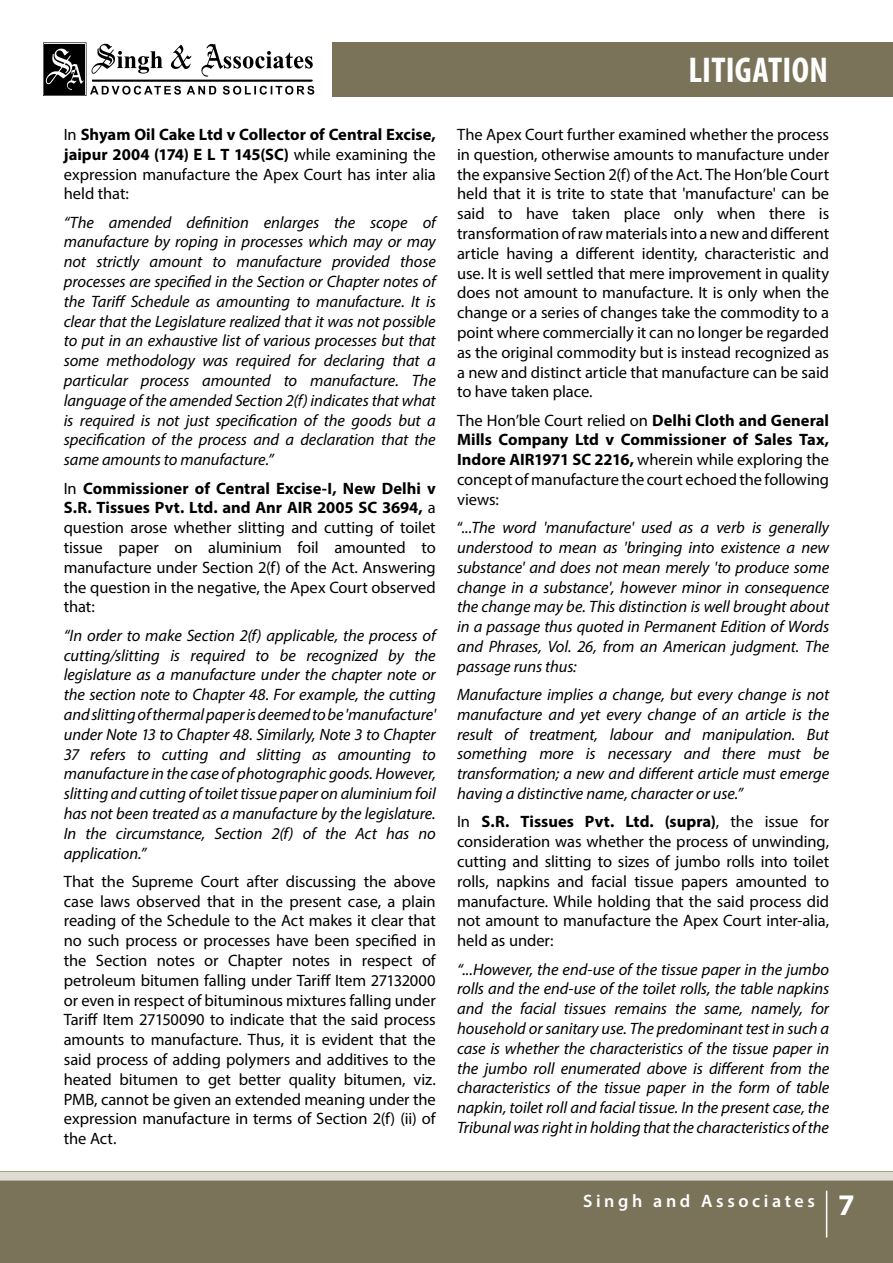
<style>
.page{position:relative;width:893px;height:1263px;background:#fff}
.page>*{position:absolute;margin:0;border:0;box-sizing:border-box;transform-origin:0 0}
.t1{font:700 condensed 36px "Myriad Pro";color:#fff}
.t2{font:600 18px "Myriad Pro";letter-spacing:.2em;color:#fff}
.t3{font:italic 16.5px/19.8px "Myriad Pro";letter-spacing:-.005em;color:#000;text-align:justify}
.t4{font:16.5px/19.8px "Myriad Pro";letter-spacing:-.005em;color:#000;text-align:justify}
.s1{font-weight:700}
.s2{font-style:normal}
.s3{font-weight:700;font-size:30px}
</style>
<div class="page">
<div style="left:332px;top:43px;width:561px;height:54px;background:#7a7359"></div>
<svg style="left:43px;top:42px;width:271px;height:54px"></svg>
<div style="left:0;top:1171px;width:893px;height:92px;background:#7a7359"></div>
<div style="left:0;top:1171px;width:893px;height:9px;background:#dedbd0"></div>
<hr style="left:826px;top:1191px;width:1px;height:46px;background:#fff">
<p class="t4" style="left:64px;top:124px;width:374px">In <span class="s1">Shyam Oil Cake Ltd v Collector of Central Excise, jaipur 2004 (174) E L T 145(SC)</span> while examining the expression manufacture the Apex Court has inter alia held that:</p>
<p class="t3" style="left:64px;top:212px;width:374px">“The amended definition enlarges the scope of manufacture by roping in processes which may or may not strictly amount to manufacture provided those processes are specified in the Section or Chapter notes of the Tariff Schedule as amounting to manufacture. It is clear that the Legislature realized that it was not possible to put in an exhaustive list of various processes but that some methodology was required for declaring that a particular process amounted to manufacture. The language of the amended Section 2(f) indicates that what is required is not just specification of the goods but a specification of the process and a declaration that the same amounts to manufacture.”</p>
<p class="t4" style="left:64px;top:478px;width:374px">In <span class="s1">Commissioner of Central Excise-I, New Delhi v S.R. Tissues Pvt. Ltd. and Anr AIR 2005 SC 3694,</span> a question arose whether slitting and cutting of toilet tissue paper on aluminium foil amounted to manufacture under Section 2(f) of the Act. Answering the question in the negative, the Apex Court observed that:</p>
<p class="t3" style="left:64px;top:625px;width:374px">“In order to make Section 2(f) applicable, the process of cutting/slitting is required to be recognized by the legislature as a manufacture under the chapter note or the section note to Chapter 48. For example, the cutting and slitting of thermal paper is deemed to be 'manufacture' under Note 13 to Chapter 48. Similarly, Note 3 to Chapter 37 refers to cutting and slitting as amounting to manufacture in the case of photographic goods. However, slitting and cutting of toilet tissue paper on aluminium foil has not been treated as a manufacture by the legislature.<br>In the circumstance, Section 2(f) of the Act has no application.”</p>
<p class="t4" style="left:64px;top:871px;width:374px">That the Supreme Court after discussing the above case laws observed that in the present case, a plain reading of the Schedule to the Act makes it clear that no such process or processes have been specified in the Section notes or Chapter notes in respect of petroleum bitumen falling under Tariff Item 27132000 or even in respect of bituminous mixtures falling under Tariff Item 27150090 to indicate that the said process amounts to manufacture. Thus, it is evident that the said process of adding polymers and additives to the heated bitumen to get better quality bitumen, viz.<br>PMB, cannot be given an extended meaning under the expression manufacture in terms of Section 2(f) (ii) of the Act.</p>
<h1 class="t1" style="left:688px;top:48px;width:109px">LITIGATION</h1>
<p class="t4" style="left:457px;top:124px;width:374px">The Apex Court further examined whether the process in question, otherwise amounts to manufacture under the expansive Section 2(f) of the Act. The Hon’ble Court held that it is trite to state that 'manufacture' can be said to have taken place only when there is transformation of raw materials into a new and different article having a different identity, characteristic and use. It is well settled that mere improvement in quality does not amount to manufacture. It is only when the change or a series of changes take the commodity to a point where commercially it can no longer be regarded as the original commodity but is instead recognized as a new and distinct article that manufacture can be said to have taken place.</p>
<p class="t4" style="left:457px;top:410px;width:374px">The Hon’ble Court relied on <span class="s1">Delhi Cloth and General Mills Company Ltd v Commissioner of Sales Tax, Indore AIR1971 SC 2216,</span> wherein while exploring the concept of manufacture the court echoed the following views:</p>
<p class="t3" style="left:457px;top:517px;width:374px"><span class="s2">“</span>...The word 'manufacture' used as a verb is generally understood to mean as 'bringing into existence a new substance' and does not mean merely 'to produce some change in a substance', however minor in consequence the change may be. This distinction is well brought about in a passage thus quoted in Permanent Edition of Words and Phrases, Vol. 26, from an American judgment. The passage runs thus:</p>
<p class="t3" style="left:457px;top:684px;width:374px">Manufacture implies a change, but every change is not manufacture and yet every change of an article is the result of treatment, labour and manipulation. But something more is necessary and there must be transformation; a new and different article must emerge having a distinctive name, character or use.”</p>
<p class="t4" style="left:457px;top:812px;width:374px">In <span class="s1">S.R. Tissues Pvt. Ltd. (supra)</span>, the issue for consideration was whether the process of unwinding, cutting and slitting to sizes of jumbo rolls into toilet rolls, napkins and facial tissue papers amounted to manufacture. While holding that the said process did not amount to manufacture the Apex Court inter-alia, held as under:</p>
<p class="t3" style="left:457px;top:959px;width:374px">“...However, the end-use of the tissue paper in the jumbo rolls and the end-use of the toilet rolls, the table napkins and the facial tissues remains the same, namely, for household or sanitary use. The predominant test in such a case is whether the characteristics of the tissue paper in the jumbo roll enumerated above is different from the characteristics of the tissue paper in the form of table napkin, toilet roll and facial tissue. In the present case, the Tribunal was right in holding that the characteristics of the</p>
<p class="t2" style="left:583px;top:1190px;width:273px">Singh and Associates <span class="s3">7</span></p>
</div>
